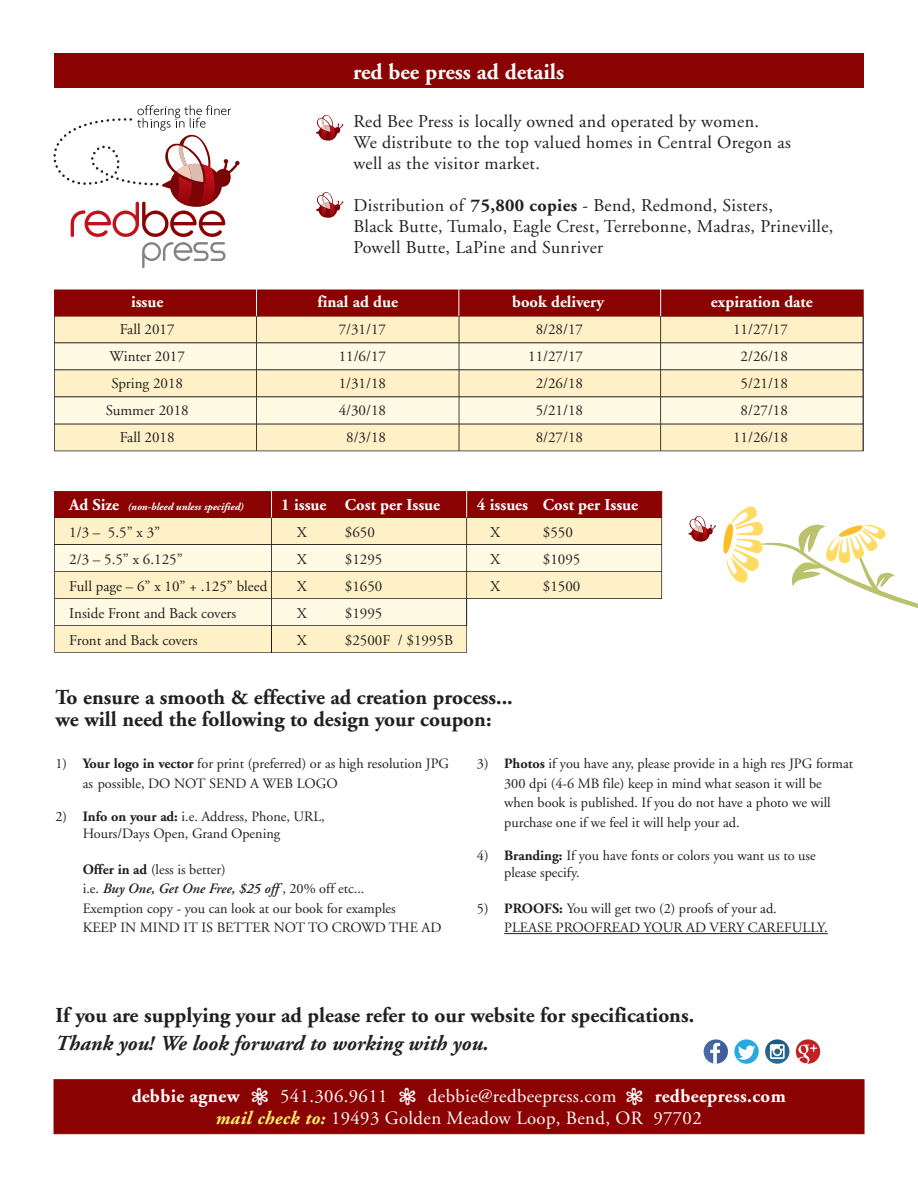
<style>
.page{position:relative;width:918px;height:1188px;background:#fff}
.page>*{position:absolute;margin:0;border:0;box-sizing:border-box;transform-origin:0 0}
.t1{font:700 22.5px "Adobe Garamond";color:#fff}
.t2{font:700 21.3px/22.6px "Adobe Garamond";color:#231f20}
.t3{font:italic 700 21.3px "Adobe Garamond";color:#231f20}
.t4{font:18.75px/22.5px "Adobe Garamond";letter-spacing:.02em;color:#fff}
.t5{font:700 18.75px "Adobe Garamond";letter-spacing:.02em;color:#fff}
.t6{font:18px/21px "Adobe Garamond";letter-spacing:.02em;color:#231f20}
.t7{font:700 16.5px "Adobe Garamond";color:#fff}
.t8{font:15px/27px "Adobe Garamond";color:#231f20;text-align:center}
.t9{font:14.25px/19.5px "Adobe Garamond";color:#231f20}
.t10{font:italic 700 10.5px "Adobe Garamond";color:#fff}
.s1{font-weight:700}
.s2{font-style:normal;font-size:16.5px}
.s3{font-weight:600;font-style:italic}
.s4{font-weight:700;font-style:italic;color:#fff46d}
</style>
<div class="page">
<svg style="left:316px;top:192px;width:27px;height:26px"></svg>
<svg style="left:316px;top:114px;width:27px;height:27px"></svg>
<svg style="left:704px;top:1039px;width:24px;height:25px"></svg>
<svg style="left:710px;top:1043px;width:10px;height:21px"></svg>
<svg style="left:765px;top:1039px;width:24px;height:25px"></svg>
<svg style="left:770px;top:1044px;width:15px;height:15px"></svg>
<svg style="left:796px;top:1039px;width:24px;height:25px"></svg>
<svg style="left:797px;top:1045px;width:20px;height:19px"></svg>
<div style="left:734px;top:1039px;width:25px;height:25px;background:#29a8e0;border-radius:50%"></div>
<svg style="left:738px;top:1045px;width:17px;height:15px"></svg>
<div style="left:54px;top:1079px;width:810px;height:55px;background:#8b0202;border:1px solid #8b0202"></div>
<div style="left:54px;top:54px;width:810px;height:34px;background:#8b0202"></div>
<svg style="left:54px;top:316px;width:810px;height:136px;background:#ede3c4"></svg>
<div style="left:54px;top:290px;width:810px;height:26px;background:#8b0202"></div>
<hr style="left:660px;top:284px;width:1px;height:32px;background:#fff">
<hr style="left:458px;top:284px;width:1px;height:32px;background:#fff">
<hr style="left:256px;top:284px;width:1px;height:32px;background:#fff">
<svg style="left:54px;top:518px;width:608px;height:135px;background:#f6eed1"></svg>
<div style="left:54px;top:491px;width:608px;height:27px;background:#8b0202;border:1px solid #8b0202"></div>
<hr style="left:466px;top:486px;width:1px;height:32px;background:#fff">
<hr style="left:271px;top:486px;width:1px;height:32px;background:#fff">
<svg style="left:53px;top:105px;width:187px;height:163px"></svg>
<hr style="left:504px;top:933px;width:324px;height:1px;background:#231f20">
<svg style="left:688px;top:506px;width:230px;height:102px"></svg>
<h1 class="t1" style="left:353px;top:59px;width:212px">red bee press ad details</h1>
<p class="t6" style="left:354px;top:111px;width:439px">Red Bee Press is locally owned and operated by women.<br>We distribute to the top valued homes in Central Oregon as well as the visitor market.</p>
<p class="t6" style="left:354px;top:195px;width:481px">Distribution of <span class="s1">75,800 copies</span> - Bend, Redmond, Sisters,<br>Black Butte, Tumalo, Eagle Crest, Terrebonne, Madras, Prineville,<br>Powell Butte, LaPine and Sunriver</p>
<p class="t7" style="left:131px;top:293px;width:34px">issue</p>
<p class="t7" style="left:318px;top:293px;width:82px">final ad due</p>
<p class="t7" style="left:512px;top:293px;width:94px">book delivery</p>
<p class="t7" style="left:711px;top:293px;width:103px">expiration date</p>
<p class="t8" style="left:106px;top:316px;width:84px">Fall 2017<br>Winter 2017<br>Spring 2018<br>Summer 2018<br>Fall 2018</p>
<p class="t8" style="left:339px;top:316px;width:49px">7/31/17<br>11/6/17<br>1/31/18<br>4/30/18<br>8/3/18</p>
<p class="t8" style="left:528px;top:316px;width:56px">8/28/17<br>11/27/17<br>2/26/18<br>5/21/18<br>8/27/18</p>
<p class="t8" style="left:733px;top:316px;width:56px">11/27/17<br>2/26/18<br>5/21/18<br>8/27/18<br>11/26/18</p>
<p class="t10" style="left:69px;top:501px;width:176px"><span class="s2">Ad Size</span> (non-bleed unless specified)</p>
<p class="t7" style="left:281px;top:496px;width:47px">1 issue</p>
<p class="t7" style="left:543px;top:496px;width:97px">Cost per Issue</p>
<p class="t8" style="left:491px;top:520px;width:11px;text-align:justify">X X X</p>
<p class="t7" style="left:477px;top:496px;width:53px">4 issues</p>
<p class="t7" style="left:345px;top:496px;width:97px">Cost per Issue</p>
<p class="t8" style="left:69px;top:520px;width:200px;text-align:left">1/3 – 5.5” x 3”<br>2/3 – 5.5” x 6.125”<br>Full page – 6” x 10” + .125” bleed<br>Inside Front and Back covers<br>Front and Back covers</p>
<p class="t8" style="left:345px;top:520px;width:110px;text-align:left">$650<br>$1295<br>$1650<br>$1995<br>$2500F / $1995B</p>
<p class="t8" style="left:543px;top:520px;width:39px;text-align:left">$550 $1095 $1500</p>
<p class="t8" style="left:297px;top:520px;width:11px;text-align:justify">X X X X X</p>
<h2 class="t2" style="left:55px;top:686px;width:459px">To ensure a smooth &amp; effective ad creation process... we will need the following to design your coupon:</h2>
<p class="t9" style="left:83px;top:754px;width:368px;text-indent:-27px">1) <span class="s1">Your logo in vector</span> for print (preferred) or as high resolution JPG as possible, DO NOT SEND A WEB LOGO</p>
<p class="t9" style="left:83px;top:809px;width:244px;line-height:16.5px;text-indent:-27px">2) <span class="s1">Info on your ad:</span> i.e. Address, Phone, URL,<br>Hours/Days Open, Grand Opening</p>
<p class="t9" style="left:83px;top:860px;width:360px"><span class="s1">Offer in ad</span> (less is better)<br>i.e. <span class="s3">Buy One, Get One Free, $25 off</span> , 20% off etc...<br>Exemption copy - you can look at our book for examples<br>KEEP IN MIND IT IS BETTER NOT TO CROWD THE AD</p>
<p class="t9" style="left:504px;top:754px;width:350px;text-indent:-27px">3) <span class="s1">Photos</span> if you have any, please provide in a high res JPG format 300 dpi (4-6 MB file) keep in mind what season it will be when book is published. If you do not have a photo we will purchase one if we feel it will help your ad.</p>
<p class="t9" style="left:504px;top:848px;width:313px;line-height:16.5px;text-indent:-27px">4) <span class="s1">Branding:</span> If you have fonts or colors you want us to use please specify.</p>
<p class="t9" style="left:504px;top:899px;width:325px;text-indent:-27px">5) <span class="s1">PROOFS:</span> You will get two (2) proofs of your ad.<br>PLEASE PROOFREAD YOUR AD VERY CAREFULLY.</p>
<h2 class="t2" style="left:55px;top:1004px;width:640px">If you are supplying your ad please refer to our website for specifications.</h2>
<h2 class="t3" style="left:55px;top:1032px;width:435px">Thank you! We look forward to working with you.</h2>
<h3 class="t5" style="left:132px;top:1085px;width:110px">debbie agnew</h3>
<h3 class="t4" style="left:280px;top:1085px;width:109px">541.306.9611</h3>
<h3 class="t4" style="left:428px;top:1085px;width:190px">debbie@redbeepress.com</h3>
<h3 class="t4" style="left:216px;top:1085px;width:572px;text-indent:439px"><span class="s1">redbeepress.com </span><span class="s4">mail check to:</span> 19493 Golden Meadow Loop, Bend, OR 97702</h3>
</div>
